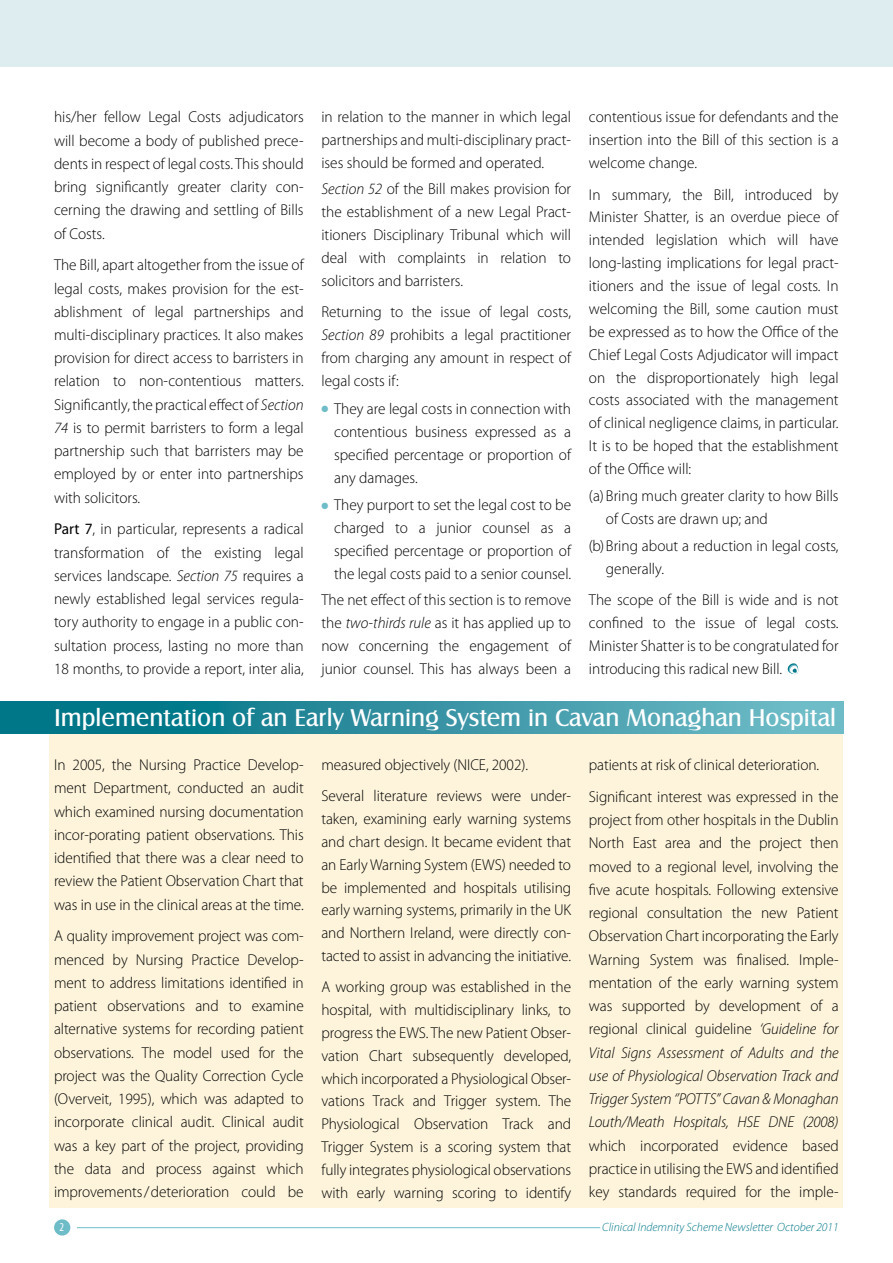
<style>
.page{position:relative;width:893px;height:1263px;background:#fff}
.page>*{position:absolute;margin:0;border:0;box-sizing:border-box;transform-origin:0 0}
.t1{font:25.2px "Castle T";color:#fff}
.t2{font:300 15.75px/23.2px "Myriad Pro";color:#000;text-align:justify}
.t3{font:italic 300 12px "Myriad Pro";color:#007789}
.t4{font:condensed 12px "Myriad Pro";color:#fff}
.s1{font-style:italic}
.s2{font-weight:400}
.s3{color:#6dbcc8}
</style>
<div class="page">
<div style="left:50px;top:701px;width:793px;height:506px;background:#fdf4db"></div>
<div style="left:0;top:0;width:893px;height:67px;background:#deeef0"></div>
<svg style="left:787px;top:663px;width:12px;height:11px"></svg>
<svg style="left:0;top:701px;width:843px;height:33px"></svg>
<div style="left:54px;top:1219px;width:16px;height:16px;background:#6dbcc8;border-radius:50%"></div>
<hr style="left:77px;top:1227px;width:523px;height:1px;background:#6dbcc8">
<p class="t2" style="left:54px;top:107px;width:251px">his/her fellow Legal Costs adjudicators will become a body of published prece&shy;dents in respect of legal costs. This should bring significantly greater clarity con&shy;cerning the drawing and settling of Bills of Costs.</p>
<p class="t2" style="left:54px;top:255px;width:251px">The Bill, apart altogether from the issue of legal costs, makes provision for the est&shy;ablishment of legal partnerships and multi-disciplinary practices. It also makes provision for direct access to barristers in relation to non-contentious matters.<br>Significantly, the practical effect of <span class="s1">Section 74</span> is to permit barristers to form a legal partnership such that barristers may be employed by or enter into partnerships with solicitors.</p>
<p class="t2" style="left:54px;top:519px;width:251px"><span class="s2">Part 7</span>, in particular, represents a radical transformation of the existing legal services landscape. <span class="s1">Section 75</span> requires a newly established legal services regula&shy;tory authority to engage in a public con&shy;sultation process, lasting no more than 18 months, to provide a report, inter alia,</p>
<p class="t2" style="left:589px;top:107px;width:251px">contentious issue for defendants and the insertion into the Bill of this section is a welcome change.</p>
<p class="t2" style="left:589px;top:184px;width:251px">In summary, the Bill, introduced by Minister Shatter, is an overdue piece of intended legislation which will have long-lasting implications for legal pract&shy;itioners and the issue of legal costs. In welcoming the Bill, some caution must be expressed as to how the Office of the Chief Legal Costs Adjudicator will impact on the disproportionately high legal costs associated with the management of clinical negligence claims, in particular.<br>It is to be hoped that the establishment of the Office will:</p>
<p class="t2" style="left:606px;top:486px;width:234px;text-indent:-17px">(a) Bring much greater clarity to how Bills of Costs are drawn up; and</p>
<p class="t2" style="left:606px;top:536px;width:234px;text-indent:-17px">(b) Bring about a reduction in legal costs, generally.</p>
<p class="t2" style="left:589px;top:590px;width:251px">The scope of the Bill is wide and is not confined to the issue of legal costs.<br>Minister Shatter is to be congratulated for introducing this radical new Bill.</p>
<p class="t2" style="left:321px;top:107px;width:251px">in relation to the manner in which legal partnerships and multi-disciplinary pract&shy;ises should be formed and operated.</p>
<p class="t2" style="left:321px;top:178px;width:251px"><span class="s1">Section 52</span> of the Bill makes provision for the establishment of a new Legal Pract&shy;itioners Disciplinary Tribunal which will deal with complaints in relation to solicitors and barristers.</p>
<p class="t2" style="left:321px;top:302px;width:251px">Returning to the issue of legal costs, <span class="s1">Section 89</span> prohibits a legal practitioner from charging any amount in respect of legal costs if:</p>
<p class="t2" style="left:334px;top:399px;width:238px;text-indent:-13px"><span class="s3">●</span> They are legal costs in connection with contentious business expressed as a specified percentage or proportion of any damages.</p>
<p class="t2" style="left:334px;top:495px;width:238px;text-indent:-13px"><span class="s3">●</span> They purport to set the legal cost to be charged to a junior counsel as a specified percentage or proportion of the legal costs paid to a senior counsel.</p>
<p class="t2" style="left:321px;top:589px;width:251px">The net effect of this section is to remove the <span class="s1">two-thirds rule</span> as it has applied up to now concerning the engagement of junior counsel. This has always been a</p>
<h1 class="t1" style="left:54px;top:705px;width:783px">Implementation of an Early Warning System in Cavan Monaghan Hospital</h1>
<p class="t2" style="left:54px;top:755px;width:251px">In 2005, the Nursing Practice Develop&shy;ment Department, conducted an audit which examined nursing documentation incor-porating patient observations. This identified that there was a clear need to review the Patient Observation Chart that was in use in the clinical areas at the time.</p>
<p class="t2" style="left:54px;top:926px;width:251px">A quality improvement project was com&shy;menced by Nursing Practice Develop&shy;ment to address limitations identified in patient observations and to examine alternative systems for recording patient observations. The model used for the project was the Quality Correction Cycle (Overveit, 1995), which was adapted to incorporate clinical audit. Clinical audit was a key part of the project, providing the data and process against which improvements/deterioration could be</p>
<p class="t2" style="left:321px;top:751px;width:251px;line-height:31.3px">measured objectively (NICE, 2002).<br>Several literature reviews were under-</p>
<p class="t2" style="left:321px;top:809px;width:251px;line-height:22.8px">taken, examining early warning systems and chart design. It became evident that an Early Warning System (EWS) needed to be implemented and hospitals utilising early warning systems, primarily in the UK and Northern Ireland, were directly con&shy;tacted to assist in advancing the initiative.</p>
<p class="t2" style="left:321px;top:977px;width:251px;line-height:22.8px">A working group was established in the hospital, with multidisciplinary links, to progress the EWS. The new Patient Obser&shy;vation Chart subsequently developed, which incorporated a Physiological Obser&shy;vations Track and Trigger system. The Physiological Observation Track and Trigger System is a scoring system that fully integrates physiological observations with early warning scoring to identify</p>
<p class="t2" style="left:589px;top:750px;width:251px;line-height:31.8px">patients at risk of clinical deterioration.<br>Significant interest was expressed in the</p>
<p class="t2" style="left:589px;top:810px;width:251px">project from other hospitals in the Dublin North East area and the project then moved to a regional level, involving the five acute hospitals. Following extensive regional consultation the new Patient Observation Chart incorporating the Early Warning System was finalised. Imple&shy;mentation of the early warning system was supported by development of a regional clinical guideline <span class="s1">‘Guideline for Vital Signs Assessment of Adults and the use of Physiological Observation Track and Trigger System ‘’POTTS” Cavan &amp; Monaghan Louth/Meath Hospitals, HSE DNE (2008)</span></p>
<p class="t2" style="left:589px;top:1135px;width:251px">which incorporated evidence based practice in utilising the EWS and identified key standards required for the imple-</p>
<p class="t4" style="left:59px;top:1222px;width:6px">2</p>
<p class="t3" style="left:602px;top:1222px;width:238px">Clinical Indemnity Scheme Newsletter October 2011</p>
</div>
